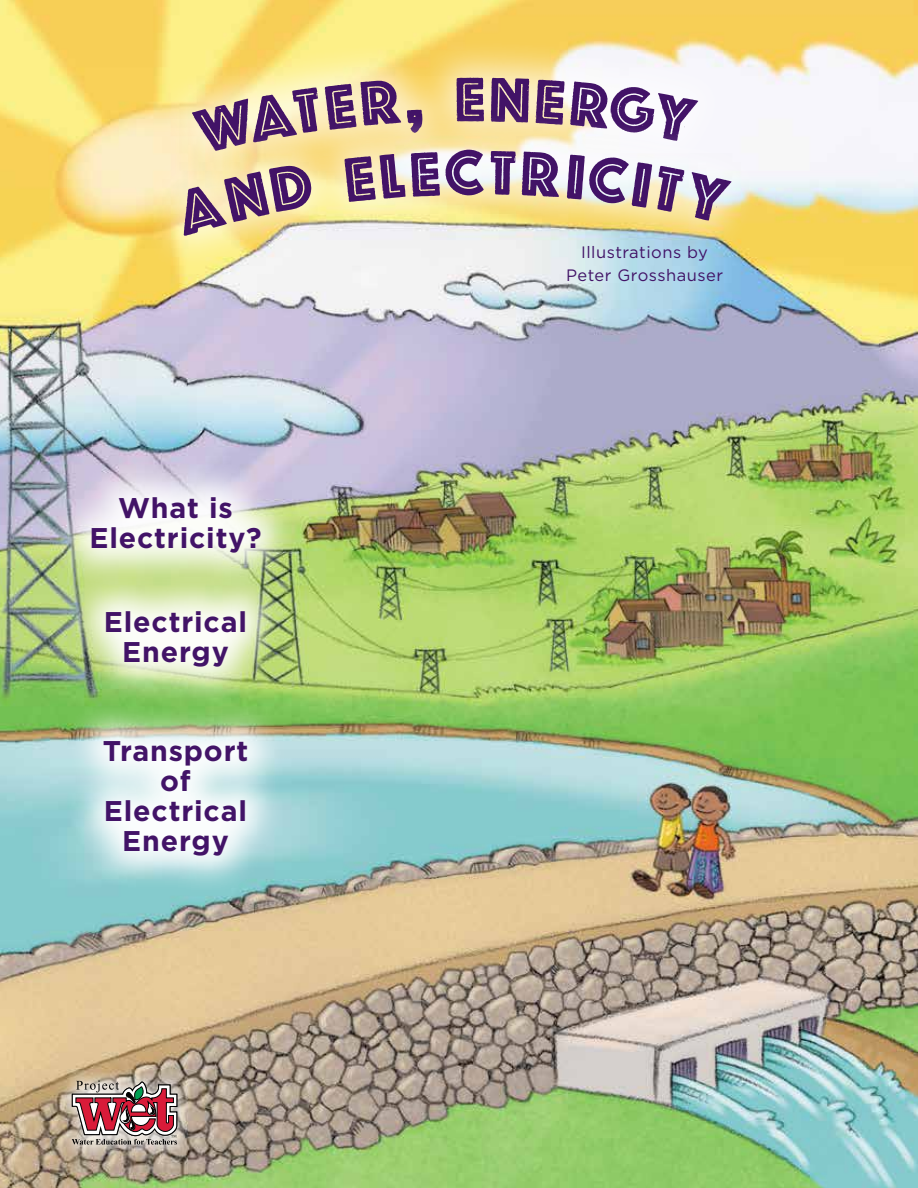
<style>
.page{position:relative;width:918px;height:1188px;background:#fff}
.page>*{position:absolute;margin:0;border:0;box-sizing:border-box;transform-origin:0 0}
.t1{font:63px "Garda empty";color:#421367}
.t2{font:700 28.5px/30px "Gotham";letter-spacing:.03em;color:#421367;text-align:center}
.t3{font:16.5px/22.5px "Gotham";letter-spacing:.03em;color:#421367;text-align:center}
</style>
<div class="page">
<img style="left:0;top:0;width:918px;height:1188px">
<div style="left:51px;top:457px;width:249px;height:135px;background:#fff;opacity:.96"></div>
<svg style="left:152px;top:32px;width:586px;height:72px"></svg>
<div style="left:66px;top:571px;width:219px;height:135px;background:#fff;opacity:.96"></div>
<div style="left:64px;top:701px;width:223px;height:194px;background:#fff;opacity:.96"></div>
<div style="left:57px;top:1066px;width:136px;height:94px;background:#fff;opacity:.75"></div>
<svg style="left:72px;top:1080px;width:105px;height:65px"></svg>
<svg style="left:143px;top:104px;width:628px;height:171px"></svg>
<svg style="left:490px;top:77px;width:39px;height:46px"></svg>
<svg style="left:535px;top:79px;width:163px;height:65px"></svg>
<svg style="left:172px;top:79px;width:312px;height:157px"></svg>
<svg style="left:490px;top:151px;width:242px;height:73px"></svg>
<p class="t2" style="left:89px;top:492px;width:174px">What is<br>Electricity?</p>
<p class="t2" style="left:104px;top:606px;width:145px">Electrical<br>Energy</p>
<p class="t2" style="left:103px;top:735px;width:147px">Transport of<br>Electrical<br>Energy</p>
<h1 class="t1" style="left:454px;top:54px;width:34px">e</h1>
<p class="t3" style="left:566px;top:241px;width:159px">Illustrations by<br>Peter Grosshauser</p>
</div>
